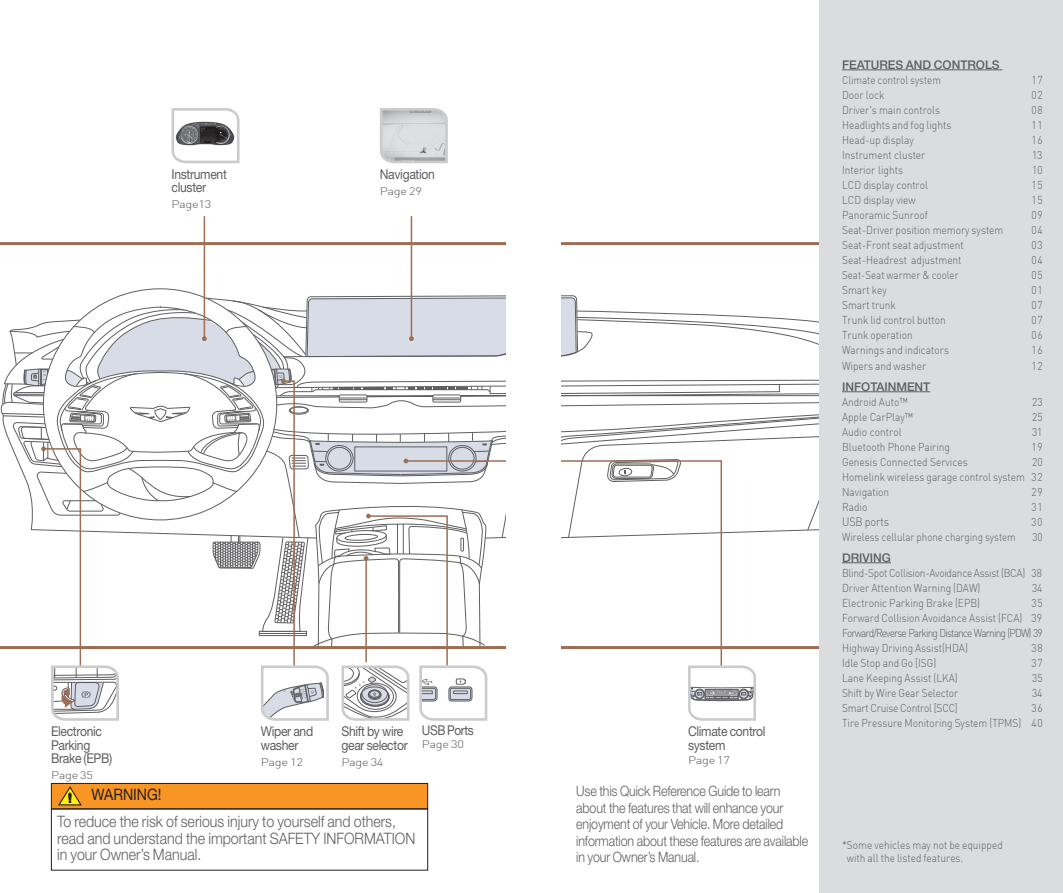
<style>
.page{position:relative;width:1063px;height:893px;background:#fff}
.page>*{position:absolute;margin:0;border:0;box-sizing:border-box;transform-origin:0 0}
.ƒ_º___ªøÎ{font:300 15.75px/16.5px "Helvetica Neue LT Std";color:#5f5f62;scale:.9 1}
.ƒ_º___ªøÎ-2{font:15.75px "Helvetica Neue LT Std";color:#231f20;scale:.9 1}
.ƒ_º___ªøÎ-3{font:300 14.25px/16.5px "Helvetica Neue LT Std";letter-spacing:-.01em;color:#5f5f62;scale:.87 1}
.t1{font:13.5px/13.5px "Helvetica Neue LT Std";letter-spacing:-.025em;color:#5f5f62;scale:.9 1}
.t2{font:13.5px "Helvetica Neue LT Std";letter-spacing:-.025em;color:#5f5f62;scale:.88 1}
.ƒ_º___ªøÎ-4{font:500 12px "Helvetica Neue LT Std";color:#5f5f62}
.ƒ_º___ªøÎ-5{font:12px "Dinlig";letter-spacing:-.01em;color:#5f5f62;scale:.9 1}
.ƒ_º___ªøÎ-6{font:11.25px/15px "Dinlig";color:#5f5f62;scale:.9 1}
.ƒ_º___ªøÎ-7{font:11.25px "Dinlig";color:#5f5f62;scale:.87 1}
.ƒ_º___ªøÎ-8{font:11.25px "Dinlig";letter-spacing:-.085em;color:#5f5f62;scale:.9 1}
.ƒ_º___ªøÎ-9{font:11.25px "Dinlig";letter-spacing:-.025em;color:#5f5f62;scale:.9 1}
.ƒ_º___ªøÎ-10{font:11.25px "Dinlig";letter-spacing:-.02em;color:#5f5f62;scale:.9 1}
.t3{font:10.8px "Dinlig";letter-spacing:-.025em;color:#5f5f62;scale:1.18 1}
</style>
<div class="page">
<svg style="left:561px;top:245px;width:258px;height:289px"></svg>
<hr style="left:0;top:242px;width:820px;height:3px;background:#9d6e54">
<hr style="left:0;top:646px;width:820px;height:3px;background:#9d6e54">
<svg style="left:171px;top:108px;width:69px;height:56px"></svg>
<svg style="left:380px;top:108px;width:68px;height:56px;background:#d2d3d5"></svg>
<svg style="left:688px;top:665px;width:68px;height:56px"></svg>
<hr style="left:204px;top:216px;width:1px;height:123px;background:#9d6e54">
<hr style="left:411px;top:216px;width:1px;height:123px;background:#9d6e54">
<svg style="left:560px;top:459px;width:163px;height:208px"></svg>
<div style="left:51px;top:783px;width:377px;height:26px;background:#f79525"></div>
<div style="left:51px;top:783px;width:377px;height:26px;border:1px solid #231f20"></div>
<svg style="left:58px;top:786px;width:24px;height:20px"></svg>
<div style="left:506px;top:0;width:54px;height:893px;background:#fff"></div>
<div style="left:819px;top:0;width:244px;height:893px;background:#dbdcde"></div>
<hr style="left:842px;top:70px;width:160px;height:1px;background:#5f5f62">
<hr style="left:842px;top:391px;width:88px;height:1px;background:#5f5f62">
<hr style="left:842px;top:562px;width:49px;height:1px;background:#5f5f62">
<svg style="left:1px;top:245px;width:505px;height:476px"></svg>
<p class="t1" style="left:172px;top:167px;width:63px">Instrument cluster</p>
<p class="t3" style="left:172px;top:197px;width:35px">Page13</p>
<p class="t1" style="left:380px;top:167px;width:63px">Navigation</p>
<p class="t3" style="left:380px;top:184px;width:37px">Page 29</p>
<p class="t1" style="left:51px;top:724px;width:70px">Electronic<br>Parking<br>Brake (EPB)</p>
<p class="t3" style="left:51px;top:768px;width:37px">Page 35</p>
<p class="t1" style="left:261px;top:724px;width:60px">Wiper and</p>
<p class="t1" style="left:261px;top:738px;width:43px">washer</p>
<p class="t3" style="left:261px;top:755px;width:37px">Page 12</p>
<p class="t1" style="left:341px;top:724px;width:70px">Shift by wire</p>
<p class="t1" style="left:341px;top:738px;width:75px">gear selector</p>
<p class="t3" style="left:341px;top:755px;width:37px">Page 34</p>
<p class="t2" style="left:422px;top:722px;width:60px">USB Ports</p>
<p class="t3" style="left:422px;top:737px;width:37px">Page 30</p>
<p class="ƒ_º___ªøÎ-2" style="left:91px;top:785px;width:80px">WARNING!</p>
<p class="ƒ_º___ªøÎ" style="left:57px;top:813px;width:399px">To reduce the risk of serious injury to yourself and others, read and understand the important SAFETY INFORMATION in your Owner’s Manual.</p>
<p class="t1" style="left:688px;top:724px;width:88px">Climate control system</p>
<p class="t3" style="left:688px;top:753px;width:37px">Page 17</p>
<p class="ƒ_º___ªøÎ-3" style="left:576px;top:783px;width:268px">Use this Quick Reference Guide to learn about the features that will enhance your enjoyment of your Vehicle. More detailed information about these features are available in your Owner’s Manual.</p>
<p class="ƒ_º___ªøÎ-4" style="left:842px;top:57px;width:159px">FEATURES AND CONTROLS</p>
<p class="ƒ_º___ªøÎ-7" style="left:842px;top:73px;width:115px">Climate control system</p>
<p class="ƒ_º___ªøÎ-6" style="left:1032px;top:72px;width:14px">17</p>
<p class="ƒ_º___ªøÎ-6" style="left:842px;top:87px;width:48px">Door lock</p>
<p class="ƒ_º___ªøÎ-6" style="left:1032px;top:87px;width:14px">02</p>
<p class="ƒ_º___ªøÎ-6" style="left:842px;top:102px;width:110px">Driver's main controls</p>
<p class="ƒ_º___ªøÎ-6" style="left:1032px;top:102px;width:14px">08</p>
<p class="ƒ_º___ªøÎ-6" style="left:842px;top:117px;width:123px">Headlights and fog lights</p>
<p class="ƒ_º___ªøÎ-6" style="left:1032px;top:117px;width:14px">11</p>
<p class="ƒ_º___ªøÎ-6" style="left:842px;top:132px;width:81px">Head-up display</p>
<p class="ƒ_º___ªøÎ-6" style="left:1032px;top:132px;width:14px">16</p>
<p class="ƒ_º___ªøÎ-6" style="left:842px;top:147px;width:94px">Instrument cluster</p>
<p class="ƒ_º___ªøÎ-6" style="left:1032px;top:147px;width:13px">13</p>
<p class="ƒ_º___ªøÎ-6" style="left:842px;top:162px;width:69px">Interior lights</p>
<p class="ƒ_º___ªøÎ-6" style="left:1032px;top:162px;width:13px">10</p>
<p class="ƒ_º___ªøÎ-6" style="left:842px;top:177px;width:97px">LCD display control</p>
<p class="ƒ_º___ªøÎ-6" style="left:1032px;top:177px;width:14px">15</p>
<p class="ƒ_º___ªøÎ-6" style="left:842px;top:192px;width:83px">LCD display view</p>
<p class="ƒ_º___ªøÎ-6" style="left:1032px;top:192px;width:14px">15</p>
<p class="ƒ_º___ªøÎ-6" style="left:842px;top:207px;width:97px">Panoramic Sunroof</p>
<p class="ƒ_º___ªøÎ-6" style="left:1032px;top:207px;width:14px">09</p>
<p class="ƒ_º___ªøÎ-6" style="left:842px;top:222px;width:181px">Seat-Driver position memory system</p>
<p class="ƒ_º___ªøÎ-6" style="left:1032px;top:222px;width:14px">04</p>
<p class="ƒ_º___ªøÎ-6" style="left:842px;top:237px;width:137px">Seat-Front seat adjustment</p>
<p class="ƒ_º___ªøÎ-6" style="left:1032px;top:237px;width:14px">03</p>
<p class="ƒ_º___ªøÎ-6" style="left:842px;top:252px;width:134px">Seat-Headrest adjustment</p>
<p class="ƒ_º___ªøÎ-6" style="left:1032px;top:252px;width:14px">04</p>
<p class="ƒ_º___ªøÎ-7" style="left:842px;top:268px;width:136px">Seat-Seat warmer &amp; cooler</p>
<p class="ƒ_º___ªøÎ-6" style="left:1032px;top:267px;width:14px">05</p>
<p class="ƒ_º___ªøÎ-6" style="left:842px;top:282px;width:51px">Smart key</p>
<p class="ƒ_º___ªøÎ-6" style="left:1032px;top:282px;width:14px">01</p>
<p class="ƒ_º___ªøÎ-6" style="left:842px;top:297px;width:61px">Smart trunk</p>
<p class="ƒ_º___ªøÎ-6" style="left:1032px;top:297px;width:14px">07</p>
<p class="ƒ_º___ªøÎ-6" style="left:842px;top:312px;width:117px">Trunk lid control button</p>
<p class="ƒ_º___ªøÎ-6" style="left:1032px;top:312px;width:14px">07</p>
<p class="ƒ_º___ªøÎ-6" style="left:842px;top:327px;width:80px">Trunk operation</p>
<p class="ƒ_º___ªøÎ-6" style="left:1032px;top:327px;width:14px">06</p>
<p class="ƒ_º___ªøÎ-6" style="left:842px;top:342px;width:120px">Warnings and indicators</p>
<p class="ƒ_º___ªøÎ-6" style="left:1032px;top:342px;width:14px">16</p>
<p class="ƒ_º___ªøÎ-6" style="left:842px;top:358px;width:95px">Wipers and washer</p>
<p class="ƒ_º___ªøÎ-6" style="left:1032px;top:358px;width:14px">12</p>
<p class="ƒ_º___ªøÎ-4" style="left:842px;top:379px;width:90px">INFOTAINMENT</p>
<p class="ƒ_º___ªøÎ-6" style="left:842px;top:394px;width:74px">Android Auto™</p>
<p class="ƒ_º___ªøÎ-6" style="left:1032px;top:394px;width:13px">23</p>
<p class="ƒ_º___ªøÎ-6" style="left:842px;top:409px;width:80px">Apple CarPlay™</p>
<p class="ƒ_º___ªøÎ-6" style="left:1032px;top:409px;width:13px">25</p>
<p class="ƒ_º___ªøÎ-6" style="left:842px;top:424px;width:68px">Audio control</p>
<p class="ƒ_º___ªøÎ-6" style="left:1032px;top:424px;width:13px">31</p>
<p class="ƒ_º___ªøÎ-6" style="left:842px;top:439px;width:121px">Bluetooth Phone Pairing</p>
<p class="ƒ_º___ªøÎ-6" style="left:1032px;top:439px;width:14px">19</p>
<p class="ƒ_º___ªøÎ-6" style="left:842px;top:454px;width:141px">Genesis Connected Services</p>
<p class="ƒ_º___ªøÎ-6" style="left:1032px;top:454px;width:13px">20</p>
<p class="ƒ_º___ªøÎ-6" style="left:842px;top:469px;width:224px">Homelink wireless garage control system 32<br>Navigation</p>
<p class="ƒ_º___ªøÎ-6" style="left:1032px;top:484px;width:14px">29</p>
<p class="ƒ_º___ªøÎ-6" style="left:842px;top:499px;width:30px">Radio</p>
<p class="ƒ_º___ªøÎ-6" style="left:1032px;top:499px;width:14px">31</p>
<p class="ƒ_º___ªøÎ-5" style="left:842px;top:514px;width:54px">USB ports</p>
<p class="ƒ_º___ªøÎ-7" style="left:1032px;top:515px;width:14px">30</p>
<p class="ƒ_º___ªøÎ-7" style="left:842px;top:530px;width:201px">Wireless cellular phone charging system</p>
<p class="ƒ_º___ªøÎ-7" style="left:1033px;top:530px;width:13px">30</p>
<p class="ƒ_º___ªøÎ-4" style="left:842px;top:550px;width:50px">DRIVING</p>
<p class="ƒ_º___ªøÎ-9" style="left:842px;top:566px;width:224px">Blind-Spot Collision-Avoidance Assist (BCA) 38</p>
<p class="ƒ_º___ªøÎ-6" style="left:842px;top:580px;width:155px">Driver Attention Warning (DAW)</p>
<p class="ƒ_º___ªøÎ-6" style="left:1032px;top:580px;width:13px">34</p>
<p class="ƒ_º___ªøÎ-6" style="left:842px;top:595px;width:155px">Electronic Parking Brake (EPB)</p>
<p class="ƒ_º___ªøÎ-6" style="left:1032px;top:595px;width:14px">35</p>
<p class="ƒ_º___ªøÎ-6" style="left:842px;top:610px;width:224px">Forward Collision Avoidance Assist (FCA) 39</p>
<p class="ƒ_º___ªøÎ-8" style="left:842px;top:626px;width:224px">Forward/Reverse Parking Distance Warning (PDW) 39</p>
<p class="ƒ_º___ªøÎ-6" style="left:842px;top:640px;width:141px">Highway Driving Assist(HDA)</p>
<p class="ƒ_º___ªøÎ-6" style="left:1032px;top:640px;width:14px">38</p>
<p class="ƒ_º___ªøÎ-6" style="left:842px;top:655px;width:106px">Idle Stop and Go [ISG)</p>
<p class="ƒ_º___ªøÎ-6" style="left:1032px;top:655px;width:14px">37</p>
<p class="ƒ_º___ªøÎ-6" style="left:842px;top:670px;width:130px">Lane Keeping Assist (LKA)</p>
<p class="ƒ_º___ªøÎ-6" style="left:1032px;top:670px;width:13px">35</p>
<p class="ƒ_º___ªøÎ-6" style="left:842px;top:685px;width:131px">Shift by Wire Gear Selector</p>
<p class="ƒ_º___ªøÎ-6" style="left:1032px;top:685px;width:13px">34</p>
<p class="ƒ_º___ªøÎ-10" style="left:842px;top:701px;width:130px">Smart Cruise Control [SCC]</p>
<p class="ƒ_º___ªøÎ-6" style="left:1032px;top:700px;width:14px">36</p>
<p class="ƒ_º___ªøÎ-6" style="left:842px;top:715px;width:224px">Tire Pressure Monitoring System (TPMS) 40</p>
<p class="ƒ_º___ªøÎ-6" style="left:847px;top:839px;width:175px;line-height:12.3px;text-indent:-5px">*Some vehicles may not be equipped with all the listed features.</p>
</div>
